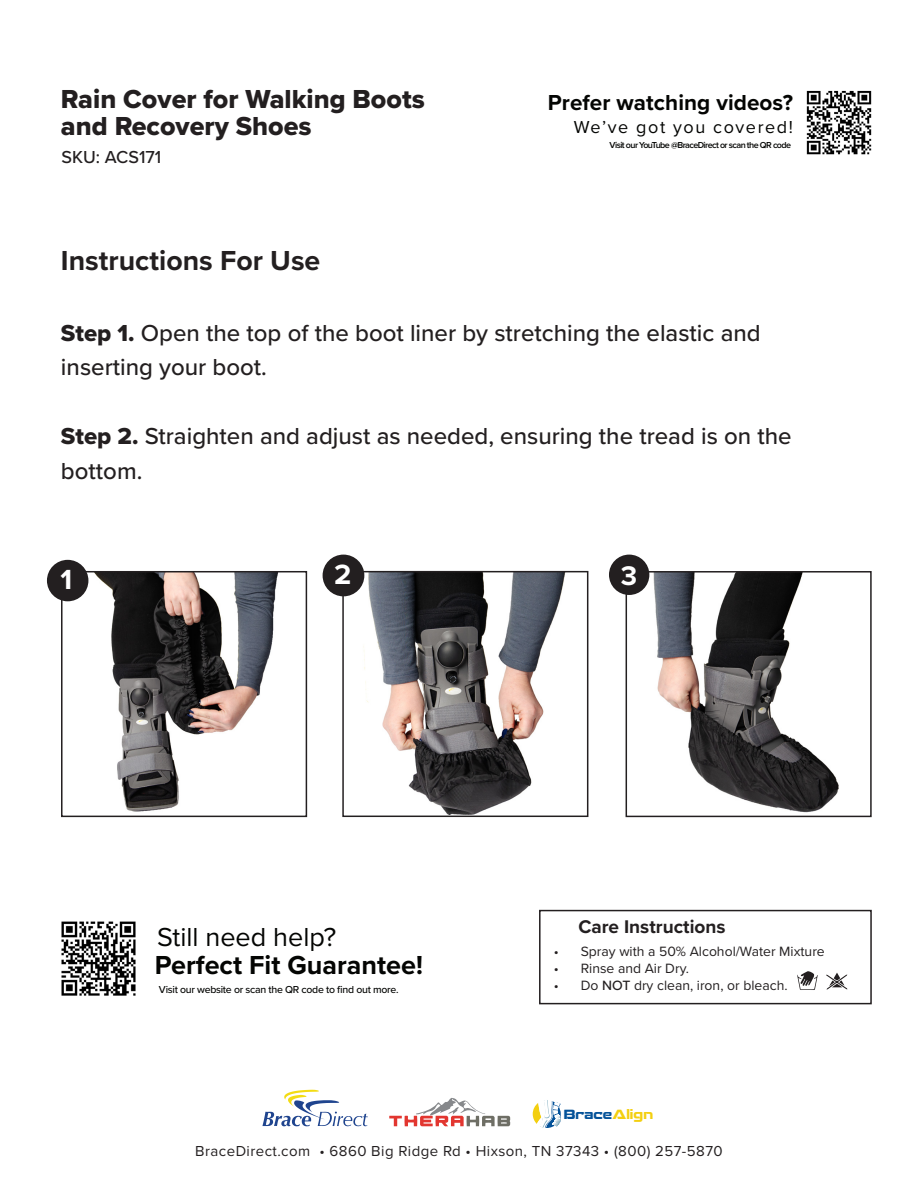
<style>
.page{position:relative;width:918px;height:1188px;background:#fff}
.page>*{position:absolute;margin:0;border:0;box-sizing:border-box;transform-origin:0 0}
.t1{font:700 28.8px "Proxima Nova";color:#fff}
.t2{font:700 28.65px "Proxima Nova";color:#fff}
.t3{font:700 28.5px "Proxima Nova";color:#231f20}
.t4{font:700 27.9px "Proxima Nova";color:#fff}
.t5{font:27px/27px "Proxima Nova Extrabld";color:#231f20}
.t6{font:700 27px "Proxima Nova";color:#040503}
.t7{font:27px "Proxima Nova";color:#040503}
.t8{font:500 24px/34.5px "Proxima Nova";color:#231f20}
.t9{font:700 22.5px "Proxima Nova";letter-spacing:.005em;color:#040503}
.t10{font:700 19.05px "Proxima Nova";color:#231f20}
.t11{font:18px "Proxima Nova";letter-spacing:.09em;color:#040503}
.t12{font:500 18px "Proxima Nova";color:#231f20}
.t13{font:15px "Proxima Nova";letter-spacing:.03em;color:#231f20}
.t14{font:13.95px "Proxima Nova";color:#231f20}
.t15{font:700 12.75px "Recharge Rg";letter-spacing:.01em;color:#045299}
.t16{font:500 10.5px "Proxima Nova";letter-spacing:-.025em;color:#040503}
.t17{font:600 9px "Proxima Nova";letter-spacing:-.065em;color:#040503}
.s1{font-family:"Proxima Nova Extrabld";font-weight:400}
.s2{font-weight:500}
.s3{color:#f3cf10}
</style>
<div class="page">
<img style="left:806px;top:90px;width:66px;height:65px">
<img style="left:61px;top:921px;width:75px;height:75px">
<svg style="left:389px;top:1098px;width:121px;height:28px"></svg>
<svg style="left:262px;top:1090px;width:106px;height:37px"></svg>
<svg style="left:533px;top:1100px;width:28px;height:28px"></svg>
<img style="left:64px;top:574px;width:214px;height:238px">
<div style="left:61px;top:571px;width:246px;height:246px;border:2px solid #231f20"></div>
<div style="left:47px;top:560px;width:41px;height:41px;background:#231f20;border-radius:50%"></div>
<img style="left:345px;top:574px;width:220px;height:240px">
<div style="left:342px;top:571px;width:246px;height:246px;border:2px solid #231f20"></div>
<div style="left:323px;top:555px;width:41px;height:41px;background:#231f20;border-radius:50%"></div>
<img style="left:633px;top:574px;width:206px;height:239px">
<div style="left:626px;top:571px;width:246px;height:246px;border:2px solid #231f20"></div>
<div style="left:609px;top:555px;width:40px;height:40px;background:#231f20;border-radius:50%"></div>
<svg style="left:797px;top:971px;width:21px;height:19px"></svg>
<svg style="left:826px;top:973px;width:21px;height:17px"></svg>
<div style="left:539px;top:910px;width:333px;height:94px;border:2px solid #231f20"></div>
<p class="t5" style="left:61px;top:85px;width:365px">Rain Cover for Walking Boots and Recovery Shoes</p>
<p class="t12" style="left:62px;top:144px;width:101px">SKU: ACS171</p>
<p class="t3" style="left:61px;top:240px;width:261px">Instructions For Use</p>
<p class="t9" style="left:548px;top:86px;width:247px">Prefer watching videos?</p>
<p class="t11" style="left:574px;top:113px;width:221px">We’ve got you covered!</p>
<p class="t17" style="left:610px;top:139px;width:183px">Visit our YouTube @BraceDirect or scan the QR code</p>
<p class="t8" style="left:61px;top:315px;width:701px"><span class="s1">Step 1.</span> Open the top of the boot liner by stretching the elastic and inserting your boot.</p>
<p class="t8" style="left:61px;top:418px;width:732px"><span class="s1">Step 2.</span> Straighten and adjust as needed, ensuring the tread is on the bottom.</p>
<p class="t2" style="left:61px;top:559px;width:13px">1</p>
<p class="t1" style="left:334px;top:553px;width:19px">2</p>
<p class="t4" style="left:621px;top:555px;width:18px">3</p>
<p class="t7" style="left:157px;top:917px;width:181px">Still need help?</p>
<p class="t6" style="left:155px;top:945px;width:270px">Perfect Fit Guarantee!</p>
<p class="t16" style="left:159px;top:982px;width:241px">Visit our website or scan the QR code to find out more.</p>
<p class="t10" style="left:578px;top:913px;width:149px">Care Instructions</p>
<p class="t14" style="left:554px;top:941px;width:273px">• Spray with a 50% Alcohol/Water Mixture</p>
<p class="t14" style="left:554px;top:958px;width:137px">• Rinse and Air Dry.</p>
<p class="t14" style="left:554px;top:975px;width:235px">• Do <span class="s2">NOT</span> dry clean, iron, or bleach.</p>
<p class="t15" style="left:564px;top:1109px;width:91px">Brace<span class="s3">Align</span></p>
<p class="t13" style="left:195px;top:1140px;width:529px">BraceDirect.com • 6860 Big Ridge Rd • Hixson, TN 37343 • (800) 257-5870</p>
</div>
